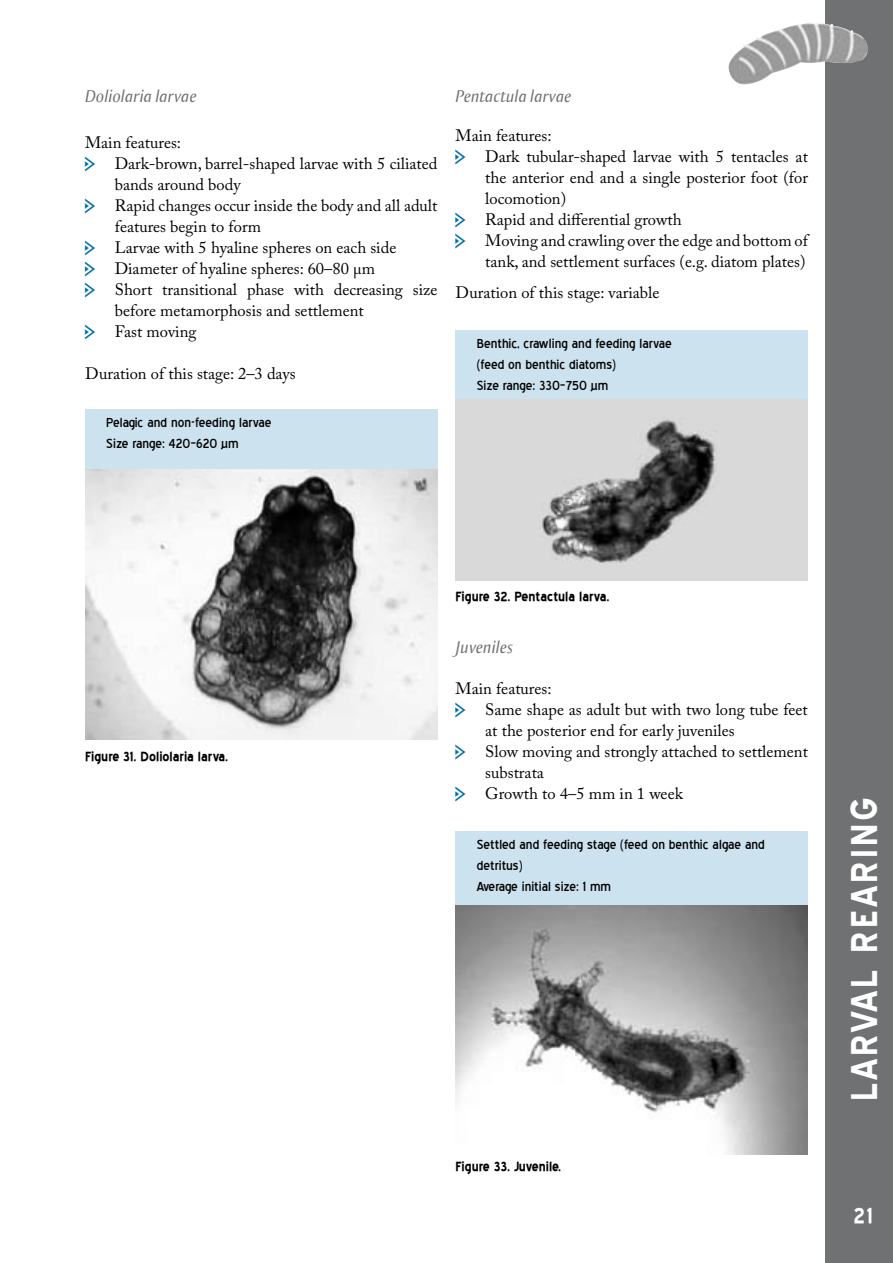
<style>
.page{position:relative;width:893px;height:1263px;background:#fff}
.page>*{position:absolute;margin:0;border:0;box-sizing:border-box;transform-origin:0 0}
.t1{font:700 45px "Blue Highway";letter-spacing:.07em;color:#fff}
.t2{font:700 27px "Blue Highway";color:#fff}
.t3{font:italic 18px "Ogirema";color:#707173}
.t4{font:16.5px/21px "Adobe Caslon Pro";color:#000}
.t5{font:16.5px/21px "Blue Highway";color:#000}
.t6{font:700 16.5px "Blue Highway";color:#000}
.t7{font:16.5px/21px "Pointers";color:#006eab;text-align:justify}
</style>
<div class="page">
<div style="left:825px;top:0;width:68px;height:1263px;background:#707173"></div>
<img style="left:728px;top:23px;width:140px;height:62px">
<img style="left:85px;top:469px;width:352px;height:270px">
<img style="left:455px;top:399px;width:353px;height:181px">
<img style="left:455px;top:904px;width:353px;height:250px">
<div style="left:85px;top:409px;width:352px;height:60px;background:#cce2ee"></div>
<div style="left:455px;top:330px;width:353px;height:69px;background:#cce2ee"></div>
<div style="left:455px;top:831px;width:353px;height:73px;background:#cce2ee"></div>
<p class="t3" style="left:85px;top:85px;width:113px">Doliolaria larvae</p>
<p class="t4" style="left:115px;top:132px;width:324px;text-indent:-30px">Main features:<br>Dark-brown, barrel-shaped larvae with 5 ciliated bands around body<br>Rapid changes occur inside the body and all adult features begin to form<br>Larvae with 5 hyaline spheres on each side Diameter of hyaline spheres: 60–80 µm<br>Short transitional phase with decreasing size before metamorphosis and settlement<br>Fast moving</p>
<p class="t4" style="left:85px;top:363px;width:212px">Duration of this stage: 2–3 days</p>
<p class="t7" style="left:85px;top:154px;width:14px">h</p>
<p class="t7" style="left:85px;top:196px;width:14px">h</p>
<p class="t7" style="left:85px;top:238px;width:14px">h h h</p>
<p class="t7" style="left:85px;top:322px;width:14px">h</p>
<p class="t5" style="left:106px;top:412px;width:167px">Pelagic and non-feeding larvae<br>Size range: 420–620 µm</p>
<p class="t3" style="left:455px;top:85px;width:118px">Pentactula larvae</p>
<p class="t4" style="left:485px;top:125px;width:324px;text-indent:-30px">Main features:<br>Dark tubular-shaped larvae with 5 tentacles at the anterior end and a single posterior foot (for locomotion)<br>Rapid and differential growth<br>Moving and crawling over the edge and bottom of tank, and settlement surfaces (e.g. diatom plates)</p>
<p class="t7" style="left:455px;top:147px;width:14px">h</p>
<p class="t7" style="left:455px;top:210px;width:14px">h h</p>
<p class="t4" style="left:455px;top:282px;width:206px">Duration of this stage: variable</p>
<p class="t5" style="left:477px;top:333px;width:197px">Benthic, crawling and feeding larvae (feed on benthic diatoms)<br>Size range: 330–750 µm</p>
<p class="t6" style="left:85px;top:749px;width:145px">Figure 31. Doliolaria larva.</p>
<p class="t6" style="left:455px;top:589px;width:156px">Figure 32. Pentactula larva.</p>
<p class="t3" style="left:455px;top:636px;width:59px">Juveniles</p>
<p class="t4" style="left:485px;top:678px;width:324px;text-indent:-30px">Main features:<br>Same shape as adult but with two long tube feet at the posterior end for early juveniles<br>Slow moving and strongly attached to settlement substrata<br>Growth to 4–5 mm in 1 week</p>
<p class="t7" style="left:455px;top:700px;width:14px">h</p>
<p class="t7" style="left:455px;top:742px;width:14px">h</p>
<p class="t7" style="left:455px;top:784px;width:14px">h</p>
<p class="t5" style="left:477px;top:834px;width:290px">Settled and feeding stage (feed on benthic algae and detritus)<br>Average initial size: 1 mm</p>
<p class="t6" style="left:455px;top:1158px;width:107px">Figure 33. Juvenile.</p>
<h1 class="t1" style="left:843px;top:1101px;width:306px;rotate:-90deg">LARVAL REARING</h1>
<h2 class="t2" style="left:853px;top:1203px;width:21px">21</h2>
</div>
